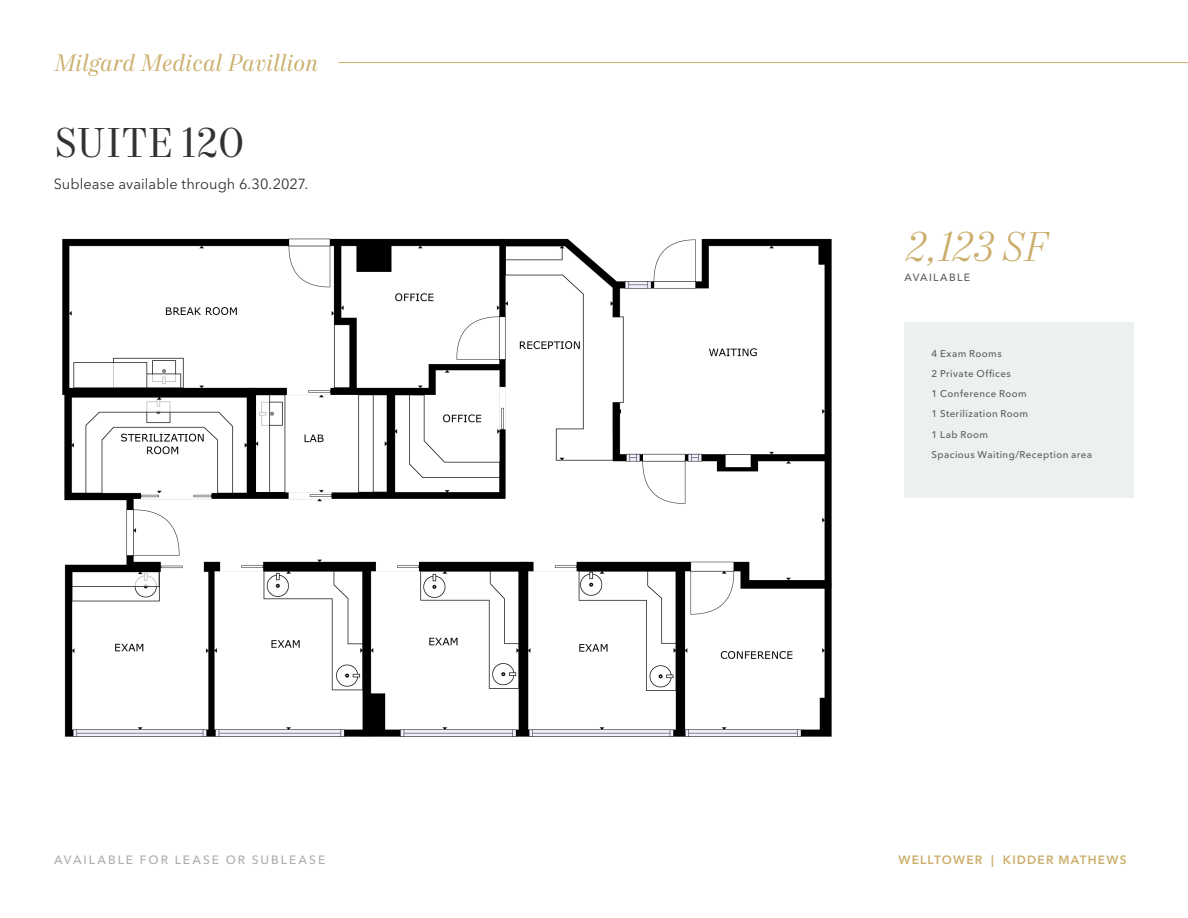
<style>
.page{position:relative;width:1188px;height:918px;background:#fff}
.page>*{position:absolute;margin:0;border:0;box-sizing:border-box;transform-origin:0 0}
.Headline_-_Level_2_-_Charcoal_2022{font:42px "Mort Modern 08";color:#313234}
.Stat_Italic_-_Gold_2023{font:italic 300 42px "Mort Modern 07";color:#cbae6b}
.t1{font:italic 24px "Mort Modern 08";letter-spacing:.01em;color:#cbae6b}
.Body_Copy_-_Charcoal_2022{font:14.55px "Avenir Next LT Pro";letter-spacing:.005em;color:#313234}
.Footer_-_Sterling_2022{font:500 12px "Avenir Next LT Pro";letter-spacing:.17em;color:#afabac}
.t2{font:600 12px "Avenir Next LT Pro";letter-spacing:.1em;color:#cbae6b}
.Stat_Label_-_Ash_2023{font:500 10.5px "Avenir Next LT Pro";letter-spacing:.125em;color:#5e5d5d}
.Notes_-_Ash_2023{font:500 9.75px "Avenir Next LT Pro";letter-spacing:.045em;color:#5e5d5d}
</style>
<div class="page">
<img style="left:62px;top:238px;width:770px;height:498px">
<div style="left:904px;top:322px;width:230px;height:176px;background:#ebf0f1"></div>
<hr style="left:338px;top:62px;width:850px;height:1px;background:#cbae6b">
<div style="left:158px;top:318px;width:90px;height:17px;background:#fff"></div>
<div style="left:373px;top:303px;width:91px;height:18px;background:#fff"></div>
<div style="left:688px;top:359px;width:91px;height:17px;background:#fff"></div>
<div style="left:514px;top:350px;width:67px;height:17px;background:#fff"></div>
<div style="left:287px;top:443px;width:67px;height:17px;background:#fff"></div>
<div style="left:124px;top:455px;width:77px;height:17px;background:#fff"></div>
<div style="left:434px;top:423px;width:60px;height:17px;background:#fff"></div>
<div style="left:710px;top:660px;width:88px;height:17px;background:#fff"></div>
<div style="left:550px;top:655px;width:88px;height:17px;background:#fff"></div>
<div style="left:398px;top:646px;width:88px;height:17px;background:#fff"></div>
<div style="left:239px;top:651px;width:89px;height:17px;background:#fff"></div>
<div style="left:87px;top:655px;width:89px;height:17px;background:#fff"></div>
<div style="left:428px;top:514px;width:89px;height:28px;background:#fff"></div>
<h2 class="t1" style="left:54px;top:49px;width:266px">Milgard Medical Pavillion</h2>
<p class="Headline_-_Level_2_-_Charcoal_2022" style="left:54px;top:118px;width:192px">SUITE 120</p>
<p class="Body_Copy_-_Charcoal_2022" style="left:54px;top:175px;width:256px">Sublease available through 6.30.2027.</p>
<p class="Stat_Italic_-_Gold_2023" style="left:904px;top:221px;width:144px">2,123 SF</p>
<p class="Stat_Label_-_Ash_2023" style="left:904px;top:271px;width:67px">AVAILABLE</p>
<p class="Notes_-_Ash_2023" style="left:932px;top:347px;width:72px">4 Exam Rooms</p>
<p class="Notes_-_Ash_2023" style="left:932px;top:368px;width:81px">2 Private Offices</p>
<p class="Notes_-_Ash_2023" style="left:932px;top:388px;width:97px">1 Conference Room</p>
<p class="Notes_-_Ash_2023" style="left:932px;top:408px;width:98px">1 Sterilization Room</p>
<p class="Notes_-_Ash_2023" style="left:932px;top:428px;width:58px">1 Lab Room</p>
<p class="Notes_-_Ash_2023" style="left:932px;top:449px;width:162px">Spacious Waiting/Reception area</p>
<p class="Footer_-_Sterling_2022" style="left:54px;top:853px;width:273px">AVAILABLE FOR LEASE OR SUBLEASE</p>
<p class="t2" style="left:899px;top:853px;width:230px">WELLTOWER | KIDDER MATHEWS</p>
</div>
